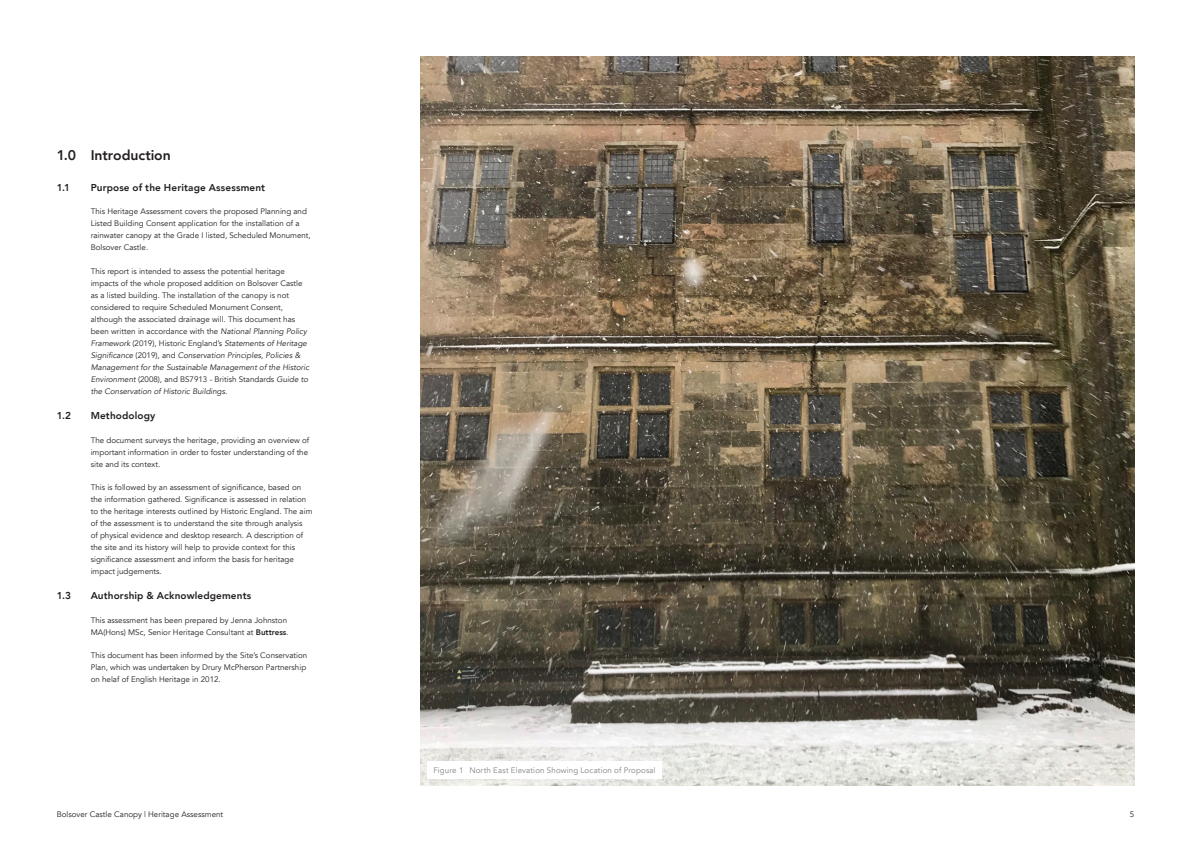
<style>
.page{position:relative;width:1191px;height:842px;background:#fff}
.page>*{position:absolute;margin:0;border:0;box-sizing:border-box;transform-origin:0 0}
.t1{font:800 14px "Avenir LT";letter-spacing:-.005em;color:#231f20}
.t2{font:800 10px "Avenir LT";letter-spacing:.015em;color:#231f20}
.body_in_numbered_tex{font:8px/12px "Avenir LT";color:#231f20}
.t3{font:8px "Avenir LT";letter-spacing:.015em;color:#808285}
.s1{font-style:italic}
.s2{font-weight:800}
</style>
<div class="page">
<img style="left:420px;top:57px;width:714px;height:728px">
<div style="left:428px;top:761px;width:234px;height:17px;background:#fff"></div>
<p class="t1" style="left:57px;top:147px;width:115px">1.0 Introduction</p>
<p class="t2" style="left:57px;top:182px;width:15px">1.1</p>
<p class="t2" style="left:91px;top:182px;width:176px">Purpose of the Heritage Assessment</p>
<p class="body_in_numbered_tex" style="left:91px;top:206px;width:222px">This Heritage Assessment covers the proposed Planning and Listed Building Consent application for the installation of a rainwater canopy at the Grade I listed, Scheduled Monument, Bolsover Castle.</p>
<p class="body_in_numbered_tex" style="left:91px;top:265px;width:220px">This report is intended to assess the potential heritage impacts of the whole proposed addition on Bolsover Castle as a listed building. The installation of the canopy is not considered to require Scheduled Monument Consent, although the associated drainage will. This document has been written in accordance with the <span class="s1">National Planning Policy Framework</span> (2019), Historic England’s <span class="s1">Statements of Heritage Significance</span> (2019), and <span class="s1">Conservation Principles, Policies &amp; Management for the Sustainable Management of the Historic Environment</span> (2008), and BS7913 - British Standards <span class="s1">Guide to the Conservation of Historic Buildings</span>.</p>
<p class="t2" style="left:57px;top:410px;width:16px">1.2</p>
<p class="t2" style="left:91px;top:410px;width:66px">Methodology</p>
<p class="body_in_numbered_tex" style="left:91px;top:434px;width:220px">The document surveys the heritage, providing an overview of important information in order to foster understanding of the site and its context.</p>
<p class="body_in_numbered_tex" style="left:91px;top:481px;width:223px">This is followed by an assessment of significance, based on the information gathered. Significance is assessed in relation to the heritage interests outlined by Historic England. The aim of the assessment is to understand the site through analysis<br>of physical evidence and desktop research. A description of the site and its history will help to provide context for this significance assessment and inform the basis for heritage impact judgements.</p>
<p class="t2" style="left:57px;top:590px;width:16px">1.3</p>
<p class="t2" style="left:91px;top:590px;width:162px">Authorship &amp; Acknowledgements</p>
<p class="body_in_numbered_tex" style="left:91px;top:614px;width:199px">This assessment has been prepared by Jenna Johnston<br>MA(Hons) MSc, Senior Heritage Consultant at <span class="s2">Buttress</span>.</p>
<p class="body_in_numbered_tex" style="left:91px;top:649px;width:218px">This document has been informed by the Site’s Conservation<br>Plan, which was undertaken by Drury McPherson Partnership on helaf of English Heritage in 2012.</p>
<p class="t3" style="left:433px;top:765px;width:224px">Figure 1 North East Elevation Showing Location of Proposal</p>
<p class="body_in_numbered_tex" style="left:57px;top:808px;width:168px">Bolsover Castle Canopy | Heritage Assessment</p>
<p class="body_in_numbered_tex" style="left:1129px;top:808px;width:6px">5</p>
</div>
